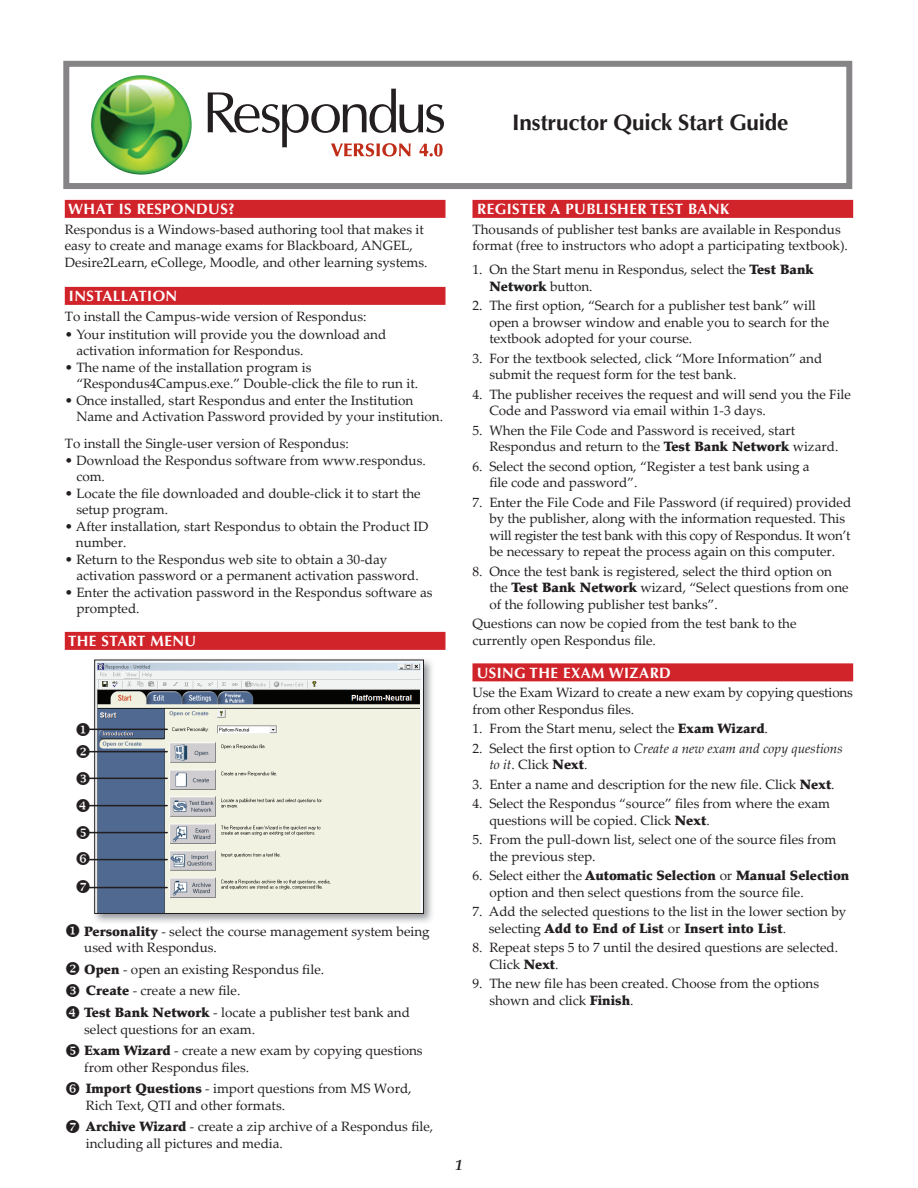
<style>
.page{position:relative;width:918px;height:1188px;background:#fff}
.page>*{position:absolute;margin:0;border:0;box-sizing:border-box;transform-origin:0 0}
.t1{font:700 22.5px "Optima";letter-spacing:-.01em;color:#231f20}
.t2{font:700 15px "Optima";letter-spacing:.03em;color:#fff}
.t3{font:italic 700 15px "Palatino Linotype";color:#231f20}
.t4{font:13.5px/16.5px "Palatino Linotype";color:#231f20}
.t5{font:900 13.5px "Palatino";letter-spacing:-.005em;color:#231f20}
.t6{font:italic 13.5px/16.5px "Palatino Linotype";color:#231f20}
.s1{font-family:"Palatino";font-weight:900}
.s2{font-family:"Palatino Linotype";font-weight:400}
.s3{font-style:normal}
.s4{font-family:"Palatino";font-weight:900;font-style:normal}
</style>
<div class="page">
<div style="left:65px;top:200px;width:381px;height:18px;background:#d1232a"></div>
<div style="left:65px;top:287px;width:381px;height:18px;background:#d1232a"></div>
<div style="left:65px;top:632px;width:381px;height:18px;background:#d1232a"></div>
<img style="left:91px;top:659px;width:341px;height:264px">
<img style="left:96px;top:662px;width:326px;height:250px">
<div style="left:472px;top:200px;width:381px;height:18px;background:#d1232a"></div>
<div style="left:472px;top:663px;width:381px;height:18px;background:#d1232a"></div>
<hr style="left:88px;top:729px;width:79px;height:1px;background:#231f20">
<hr style="left:88px;top:751px;width:79px;height:1px;background:#231f20">
<hr style="left:88px;top:778px;width:79px;height:1px;background:#231f20">
<hr style="left:88px;top:805px;width:79px;height:1px;background:#231f20">
<hr style="left:88px;top:832px;width:79px;height:1px;background:#231f20">
<hr style="left:88px;top:859px;width:79px;height:1px;background:#231f20">
<div style="left:63px;top:61px;width:789px;height:128px;border:6px solid #868487"></div>
<img style="left:91px;top:75px;width:101px;height:100px">
<svg style="left:208px;top:89px;width:236px;height:68px"></svg>
<hr style="left:88px;top:887px;width:79px;height:1px;background:#231f20">
<div style="left:94px;top:660px;width:330px;height:254px;border:1px solid #231f20"></div>
<h1 class="t1" style="left:512px;top:110px;width:278px">INSTRUCTOR QUICK START GUIDE</h1>
<p class="t2" style="left:68px;top:201px;width:168px">WHAT IS RESPONDUS?</p>
<p class="t4" style="left:65px;top:221px;width:364px">Respondus is a Windows-based authoring tool that makes it easy to create and manage exams for Blackboard, ANGEL,<br>Desire2Learn, eCollege, Moodle, and other learning systems.</p>
<p class="t2" style="left:69px;top:288px;width:110px">INSTALLATION</p>
<p class="t4" style="left:65px;top:308px;width:303px">To install the Campus-wide version of Respondus:</p>
<p class="t4" style="left:76px;top:326px;width:312px;text-indent:-12px">• Your institution will provide you the download and activation information for Respondus.</p>
<p class="t4" style="left:76px;top:359px;width:343px;text-indent:-12px">• The name of the installation program is “Respondus4Campus.exe.” Double-click the file to run it.</p>
<p class="t4" style="left:76px;top:392px;width:368px;text-indent:-12px">• Once installed, start Respondus and enter the Institution<br>Name and Activation Password provided by your institution.</p>
<p class="t4" style="left:65px;top:435px;width:286px">To install the Single-user version of Respondus:</p>
<p class="t4" style="left:76px;top:452px;width:351px;text-indent:-12px">• Download the Respondus software from www.respondus. com.</p>
<p class="t4" style="left:76px;top:485px;width:346px;text-indent:-12px">• Locate the file downloaded and double-click it to start the setup program.</p>
<p class="t4" style="left:76px;top:518px;width:354px;text-indent:-11px">• After installation, start Respondus to obtain the Product ID number.</p>
<p class="t4" style="left:76px;top:551px;width:344px;text-indent:-12px">• Return to the Respondus web site to obtain a 30-day activation password or a permanent activation password.</p>
<p class="t4" style="left:76px;top:584px;width:358px;text-indent:-12px">• Enter the activation password in the Respondus software as prompted.</p>
<p class="t2" style="left:68px;top:633px;width:130px">THE START MENU</p>
<p class="t4" style="left:84px;top:922px;width:347px;text-indent:-19px">◆ <span class="s1">Personality</span> - select the course management system being used with Respondus.</p>
<p class="t4" style="left:84px;top:958px;width:327px;line-height:21.6px;text-indent:-19px">❖ <span class="s1">Open</span> - open an existing Respondus file.<br><span class="s1">Create</span> - create a new file.<br><span class="s1">Test Bank Network</span> - locate a publisher test bank and</p>
<p class="t4" style="left:84px;top:1018px;width:340px;line-height:21.6px">select questions for an exam.<br><span class="s1">Exam Wizard</span> - create a new exam by copying questions</p>
<p class="t4" style="left:84px;top:1056px;width:329px;line-height:21.6px">from other Respondus files.<br><span class="s1">Import Questions</span> - import questions from MS Word,</p>
<p class="t4" style="left:86px;top:1094px;width:349px;line-height:21.6px">Rich Text, QTI and other formats.<br><span class="s1">Archive Wizard</span> - create a zip archive of a Respondus file,</p>
<p class="t4" style="left:86px;top:1135px;width:199px">including all pictures and media.</p>
<p class="t2" style="left:477px;top:201px;width:254px">REGISTER A PUBLISHER TEST BANK</p>
<p class="t4" style="left:472px;top:221px;width:377px">Thousands of publisher test banks are available in Respondus format (free to instructors who adopt a participating textbook).</p>
<p class="t4" style="left:472px;top:261px;width:343px">1. On the Start menu in Respondus, select the <span class="s1">Test Bank</span></p>
<p class="t5" style="left:489px;top:278px;width:105px">Network <span class="s2">button.</span></p>
<p class="t4" style="left:489px;top:297px;width:341px;text-indent:-17px">2. The first option, “Search for a publisher test bank” will open a browser window and enable you to search for the textbook adopted for your course.</p>
<p class="t4" style="left:489px;top:350px;width:335px;text-indent:-17px">3. For the textbook selected, click “More Information” and submit the request form for the test bank.</p>
<p class="t4" style="left:489px;top:386px;width:363px;text-indent:-17px">4. The publisher receives the request and will send you the File<br>Code and Password via email within 1-3 days.</p>
<p class="t4" style="left:489px;top:422px;width:351px;text-indent:-17px">5. When the File Code and Password is received, start<br>Respondus and return to the <span class="s1">Test Bank Network</span> wizard.</p>
<p class="t4" style="left:489px;top:458px;width:322px;text-indent:-17px">6. Select the second option, “Register a test bank using a file code and password”.</p>
<p class="t4" style="left:489px;top:494px;width:363px;text-indent:-17px">7. Enter the File Code and File Password (if required) provided by the publisher, along with the information requested. This will register the test bank with this copy of Respondus. It won’t be necessary to repeat the process again on this computer.</p>
<p class="t4" style="left:489px;top:562px;width:361px;text-indent:-17px">8. Once the test bank is registered, select the third option on the <span class="s1">Test Bank Network</span> wizard, “Select questions from one of the following publisher test banks”.</p>
<p class="t4" style="left:472px;top:615px;width:326px">Questions can now be copied from the test bank to the currently open Respondus file.</p>
<p class="t2" style="left:477px;top:664px;width:196px">USING THE EXAM WIZARD</p>
<p class="t4" style="left:472px;top:684px;width:382px">Use the Exam Wizard to create a new exam by copying questions from other Respondus files.</p>
<p class="t4" style="left:472px;top:720px;width:297px">1. From the Start menu, select the <span class="s1">Exam Wizard</span>.</p>
<p class="t6" style="left:489px;top:740px;width:355px;text-indent:-17px"><span class="s3">2. Select the first option to</span> Create a new exam and copy questions to it<span class="s3">. Click</span> <span class="s4">Next</span><span class="s3">.</span></p>
<p class="t4" style="left:472px;top:776px;width:364px">3. Enter a name and description for the new file. Click <span class="s1">Next</span>.</p>
<p class="t4" style="left:489px;top:795px;width:342px;text-indent:-17px">4. Select the Respondus “source” files from where the exam questions will be copied. Click <span class="s1">Next</span>.</p>
<p class="t4" style="left:489px;top:831px;width:348px;text-indent:-17px">5. From the pull-down list, select one of the source files from the previous step.</p>
<p class="t5" style="left:472px;top:868px;width:378px"><span class="s2">6. Select either the</span> Automatic Selection <span class="s2">or</span> Manual Selection</p>
<p class="t4" style="left:489px;top:884px;width:316px">option and then select questions from the source file.</p>
<p class="t4" style="left:472px;top:903px;width:375px">7. Add the selected questions to the list in the lower section by</p>
<p class="t5" style="left:489px;top:920px;width:299px"><span class="s2">selecting</span> Add to End of List <span class="s2">or</span> Insert into List<span class="s2">.</span></p>
<p class="t4" style="left:489px;top:939px;width:350px;text-indent:-17px">8. Repeat steps 5 to 7 until the desired questions are selected.<br>Click <span class="s1">Next</span>.</p>
<p class="t4" style="left:489px;top:975px;width:331px;text-indent:-17px">9. The new file has been created. Choose from the options shown and click <span class="s1">Finish</span>.</p>
<p class="t3" style="left:455px;top:1154px;width:9px">1</p>
</div>
